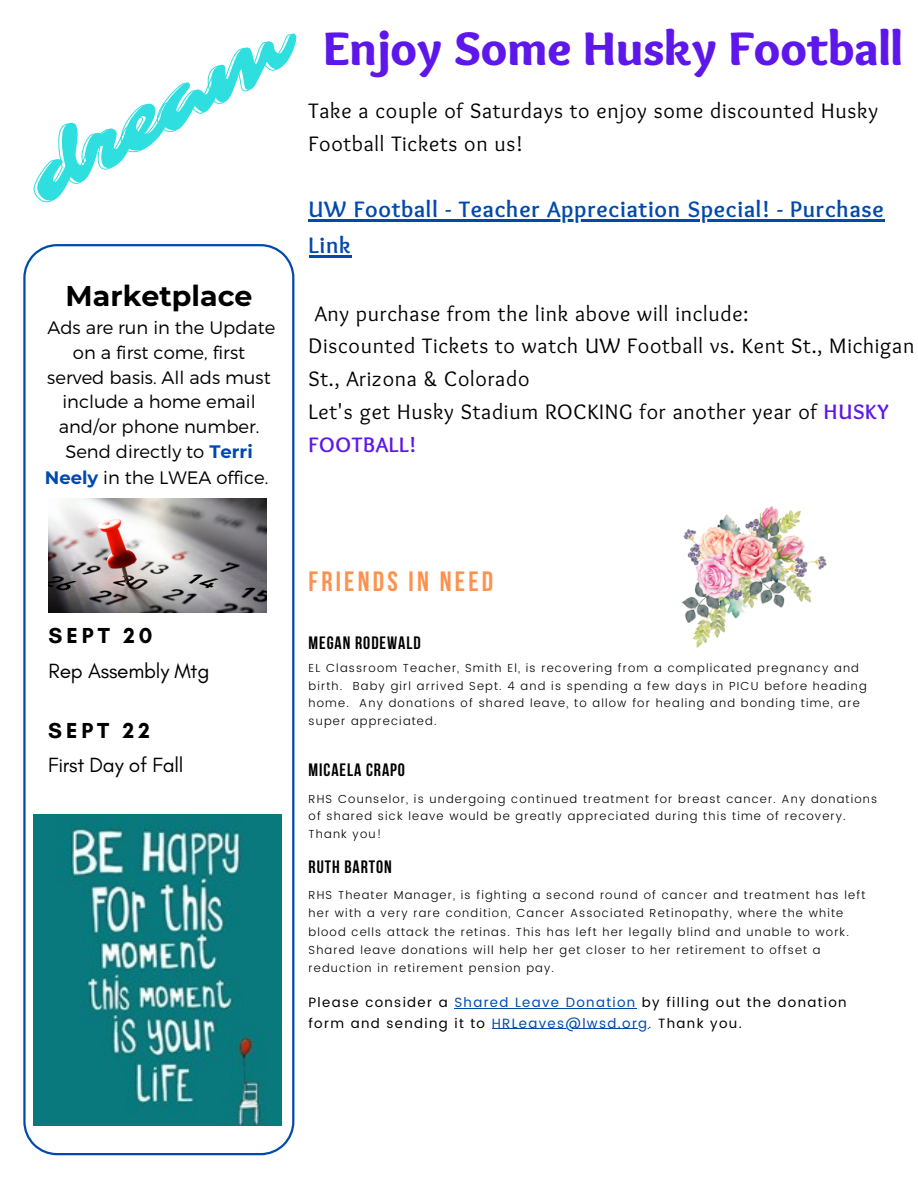
<style>
.page{position:relative;width:918px;height:1188px;background:#fff}
.page>*{position:absolute;margin:0;border:0;box-sizing:border-box;transform-origin:0 0}
.t1{font:76.5px "Sarina";color:#2fdfdf}
.t2{font:900 48.9px "Sukar";color:#5e17eb}
.t3{font:700 28.5px "Montserrat";color:#000}
.t4{font:700 27.9px "Bebas Neue";letter-spacing:.115em;color:#ff914d}
.t5{font:700 23.25px/36px "Sukar";letter-spacing:.035em;color:#004aad}
.t6{font:700 22.2px "Glacial Indifference";letter-spacing:.18em;color:#000}
.t7{font:21.75px/32.7px "Sukar Regular";letter-spacing:.035em;color:#000}
.t8{font:700 21.75px "Sukar";letter-spacing:.035em;color:#5e17eb}
.t9{font:21px "Glacial Indifference";letter-spacing:-.01em;color:#000}
.t10{font:300 18px/24.9px "Montserrat";color:#000;text-align:center}
.t11{font:700 17.85px "Bebas Neue";letter-spacing:.055em;color:#000}
.t12{font:13.5px/20.7px "Poppins";letter-spacing:.1em;color:#000}
.t13{font:300 11.7px/17.5px "Poppins";letter-spacing:.1em;color:#000}
.s1{font-weight:700;color:#004aad}
.s2{font-family:"Sukar";font-weight:700;color:#5e17eb}
.s3{color:#004aad}
.s4{font-weight:300}
</style>
<div class="page">
<svg style="left:23px;top:244px;width:271px;height:911px"></svg>
<img style="left:683px;top:507px;width:144px;height:140px">
<img style="left:48px;top:498px;width:218px;height:115px">
<img style="left:34px;top:815px;width:247px;height:310px">
<hr style="left:309px;top:219px;width:576px;height:3px;background:#004aad">
<hr style="left:309px;top:255px;width:43px;height:3px;background:#004aad">
<hr style="left:454px;top:1008px;width:183px;height:1px;background:#004aad">
<hr style="left:492px;top:1028px;width:157px;height:1px;background:#004aad">
<svg style="left:33px;top:34px;width:261px;height:169px"></svg>
<h1 class="t1" style="left:16px;top:139px;width:288px;rotate:-30deg">dream</h1>
<h2 class="t2" style="left:323px;top:20px;width:581px">Enjoy Some Husky Football</h2>
<h3 class="t7" style="left:309px;top:96px;width:571px">Take a couple of Saturdays to enjoy some discounted Husky<br>Football Tickets on us!</h3>
<h3 class="t5" style="left:309px;top:194px;width:577px">UW Football - Teacher Appreciation Special! - Purchase<br>Link</h3>
<h3 class="t3" style="left:66px;top:279px;width:188px">Marketplace</h3>
<h3 class="t10" style="left:45px;top:314px;width:232px">Ads are run in the Update on a first come, first served basis. All ads must include a home email and/or phone number.<br>Send directly to <span class="s1">Terri<br>Neely</span> in the LWEA office.</h3>
<h3 class="t6" style="left:49px;top:621px;width:105px">SEPT 20</h3>
<h3 class="t9" style="left:49px;top:658px;width:162px">Rep Assembly Mtg</h3>
<h3 class="t6" style="left:48px;top:717px;width:103px">SEPT 22</h3>
<h3 class="t9" style="left:48px;top:752px;width:137px">First Day of Fall</h3>
<h3 class="t7" style="left:309px;top:299px;width:607px">Any purchase from the link above will include:<br>Discounted Tickets to watch UW Football vs. Kent St., Michigan St., Arizona &amp; Colorado<br>Let's get Husky Stadium ROCKING for another year of <span class="s2">HUSKY</span></h3>
<h3 class="t8" style="left:309px;top:432px;width:109px">FOOTBALL!</h3>
<h3 class="t4" style="left:309px;top:570px;width:186px">FRIENDS IN NEED</h3>
<h3 class="t11" style="left:309px;top:636px;width:114px">MEGAN RODEWALD</h3>
<p class="t13" style="left:309px;top:659px;width:560px">EL Classroom Teacher, Smith El, is recovering from a complicated pregnancy and birth. Baby girl arrived Sept. 4 and is spending a few days in PICU before heading home. Any donations of shared leave, to allow for healing and bonding time, are super appreciated.</p>
<h3 class="t11" style="left:309px;top:763px;width:98px">MICAELA CRAPO</h3>
<p class="t13" style="left:309px;top:790px;width:570px">RHS Counselor, is undergoing continued treatment for breast cancer. Any donations of shared sick leave would be greatly appreciated during this time of recovery.<br>Thank you!</p>
<h3 class="t11" style="left:309px;top:860px;width:85px">RUTH BARTON</h3>
<p class="t13" style="left:309px;top:886px;width:558px;line-height:18.3px">RHS Theater Manager, is fighting a second round of cancer and treatment has left her with a very rare condition, Cancer Associated Retinopathy, where the white blood cells attack the retinas. This has left her legally blind and unable to work.<br>Shared leave donations will help her get closer to her retirement to offset a reduction in retirement pension pay.</p>
<p class="t12" style="left:309px;top:992px;width:540px">Please consider a <span class="s3">Shared Leave Donation</span> by filling out the donation form and sending it to <span class="s3">HRLeaves@lwsd.org</span><span class="s4">.</span> Thank you.</p>
</div>
